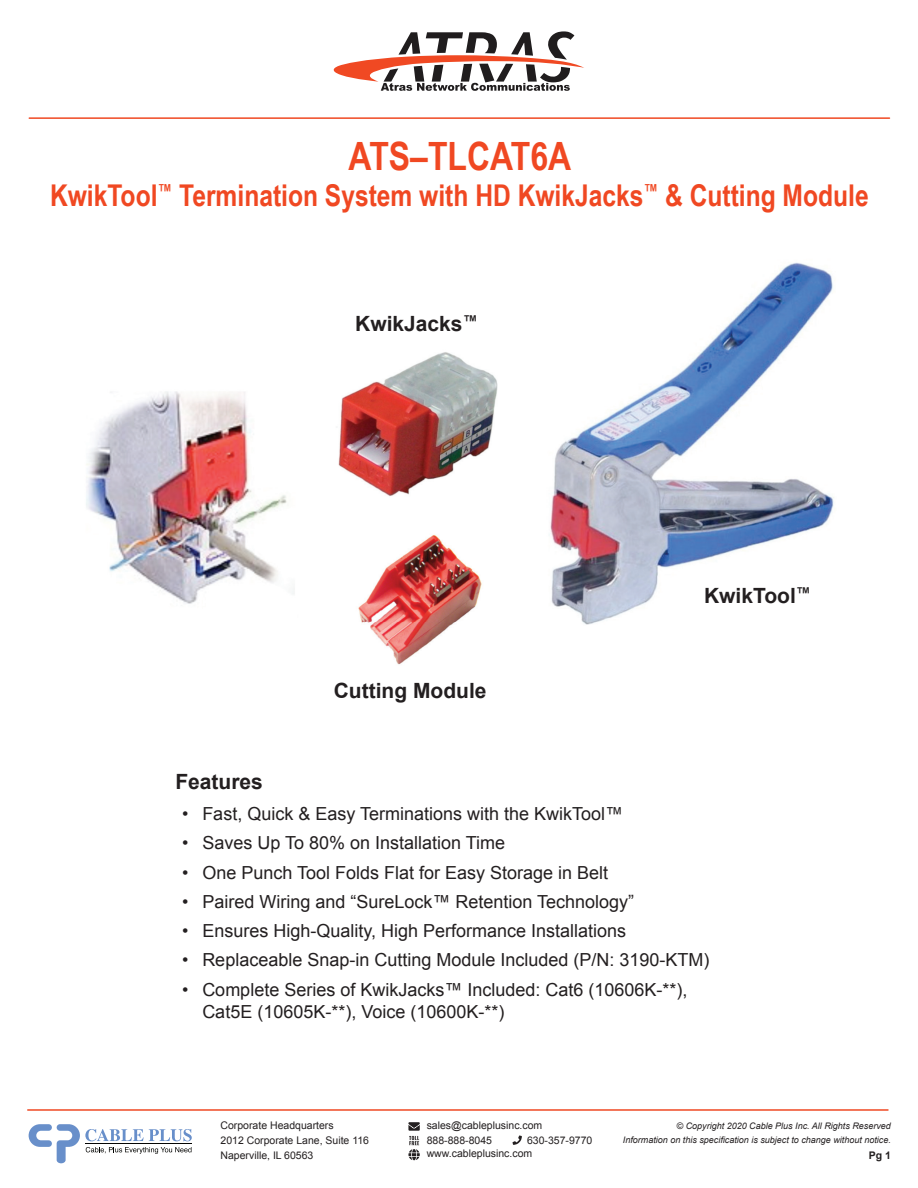
<style>
.page{position:relative;width:918px;height:1188px;background:#fff}
.page>*{position:absolute;margin:0;border:0;box-sizing:border-box;transform-origin:0 0}
.t1{font:700 39px "Arial Narrow";color:#f04822}
.t2{font:700 30px "Arial Narrow";color:#f04822}
.t3{font:700 21px "Arial";color:#231f20}
.t4{font:18px/22.5px "Arial";color:#231f20}
.t5{font:10.5px/15px "Arial";color:#231f20}
.t6{font:700 10.5px "Arial";color:#231f20}
.t7{font:italic 9px/13.5px "Arial";color:#231f20;text-align:right}
</style>
<div class="page">
<svg style="left:29px;top:1124px;width:163px;height:39px"></svg>
<hr style="left:85px;top:1143px;width:107px;height:1px;background:#040503">
<hr style="left:29px;top:117px;width:861px;height:2px;background:#f04822">
<hr style="left:28px;top:1109px;width:860px;height:2px;background:#f04822">
<svg style="left:513px;top:1136px;width:9px;height:9px"></svg>
<svg style="left:408px;top:1122px;width:12px;height:38px"></svg>
<svg style="left:333px;top:31px;width:251px;height:60px"></svg>
<img style="left:86px;top:262px;width:748px;height:403px">
<h1 class="t1" style="left:349px;top:127px;width:224px">ATS–TLCAT6A</h1>
<h2 class="t2" style="left:50px;top:173px;width:820px">KwikTool<sup>™</sup> Termination System with HD KwikJacks<sup>™</sup> &amp; Cutting Module</h2>
<p class="t3" style="left:355px;top:309px;width:124px">KwikJacks<sup>™</sup></p>
<p class="t3" style="left:334px;top:676px;width:154px">Cutting Module</p>
<p class="t3" style="left:704px;top:581px;width:108px">KwikTool<sup>™</sup></p>
<p class="t3" style="left:175px;top:767px;width:89px">Features</p>
<p class="t4" style="left:182px;top:803px;width:443px">• Fast, Quick &amp; Easy Terminations with the KwikTool™</p>
<p class="t4" style="left:182px;top:832px;width:325px">• Saves Up To 80% on Installation Time</p>
<p class="t4" style="left:182px;top:861px;width:428px">• One Punch Tool Folds Flat for Easy Storage in Belt</p>
<p class="t4" style="left:182px;top:890px;width:454px">• Paired Wiring and “SureLock™ Retention Technology”</p>
<p class="t4" style="left:182px;top:920px;width:446px">• Ensures High-Quality, High Performance Installations</p>
<p class="t4" style="left:182px;top:949px;width:529px">• Replaceable Snap-in Cutting Module Included (P/N: 3190-KTM)</p>
<p class="t4" style="left:202px;top:978px;width:487px;text-indent:-20px">• Complete Series of KwikJacks™ Included: Cat6 (10606K-**),<br>Cat5E (10605K-**), Voice (10600K-**)</p>
<p class="t5" style="left:427px;top:1118px;width:117px">sales@cableplusinc.com<br>888-888-8045</p>
<p class="t5" style="left:220px;top:1118px;width:150px">Corporate Headquarters<br>2012 Corporate Lane, Suite 116<br>Naperville, IL 60563</p>
<p class="t7" style="left:623px;top:1119px;width:270px">© Copyright 2020 Cable Plus Inc. All Rights Reserved<br>Information on this specification is subject to change without notice.</p>
<p class="t5" style="left:427px;top:1133px;width:167px;line-height:13.5px;text-indent:100px">630-357-9770 www.cableplusinc.com</p>
<p class="t6" style="left:869px;top:1148px;width:24px">Pg 1</p>
</div>
